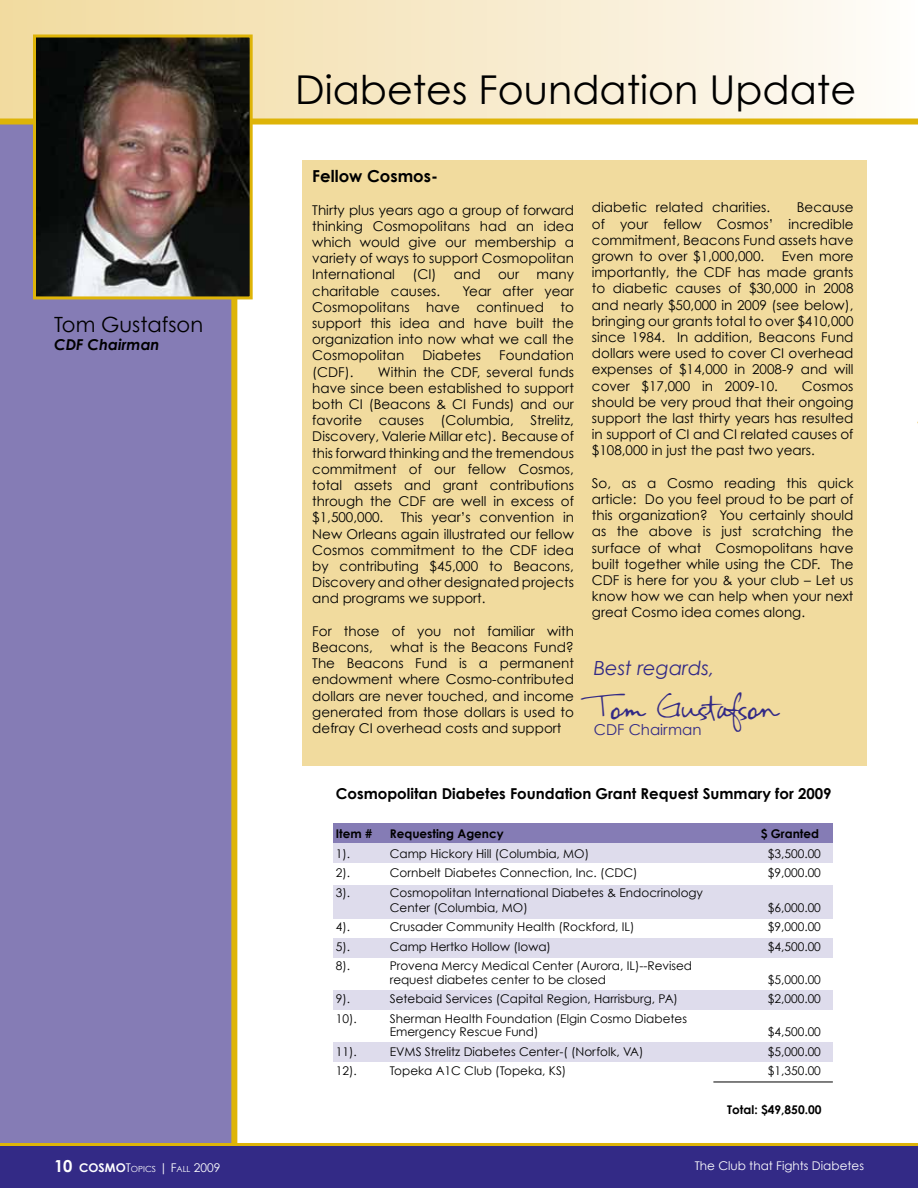
<style>
.page{position:relative;width:918px;height:1188px;background:#fff}
.page>*{position:absolute;margin:0;border:0;box-sizing:border-box;transform-origin:0 0}
.t1{font:39.75px "Century Gothic";color:#000}
.t2{font:24px "FG Rebecca Script";color:#332a86}
.t3{font:21px "Century Gothic";color:#000}
.t4{font:italic 19.5px "Century Gothic";color:#332a86}
.t5{font:700 16.5px "Century Gothic";color:#000}
.t6{font:700 15px "Century Gothic";color:#000}
.t7{font:italic 700 15px "Century Gothic";color:#000}
.t8{font:15px "Century Gothic";color:#332a86}
.t9{font:13.5px/16.2px "Century Gothic";color:#000;text-align:justify}
.t10{font:12px/13.5px "Century Gothic";color:#000}
.t11{font:700 12px "Century Gothic";color:#000}
.t12{font:12px "Century Gothic";color:#fff}
.t13{font:8.4px "Century Gothic";color:#fff}
.s1{font-weight:700;font-size:16.5px}
.s2{font-weight:700;font-size:12px}
.s3{font-size:12px}
</style>
<div class="page">
<div style="left:333px;top:843px;width:500px;height:20px;background:#dedcec"></div>
<div style="left:333px;top:885px;width:500px;height:33px;background:#dedcec"></div>
<div style="left:333px;top:938px;width:500px;height:20px;background:#dedcec"></div>
<div style="left:333px;top:991px;width:500px;height:19px;background:#dedcec"></div>
<div style="left:333px;top:1042px;width:500px;height:20px;background:#dedcec"></div>
<div style="left:333px;top:823px;width:500px;height:20px;background:#857cb5"></div>
<div style="left:0;top:119px;width:231px;height:1024px;background:#857cb5"></div>
<div style="left:303px;top:160px;width:564px;height:605px;background:#f1db9e"></div>
<div style="left:231px;top:298px;width:6px;height:846px;background:#deb408"></div>
<div style="left:0;top:0;width:918px;height:119px;background:linear-gradient(to right,#f1da9e,#fefbf8)"></div>
<div style="left:0;top:119px;width:918px;height:6px;background:#deb408"></div>
<img style="left:37px;top:38px;width:212px;height:257px">
<div style="left:33px;top:34px;width:220px;height:265px;border:3px solid #deb408"></div>
<div style="left:0;top:1144px;width:918px;height:44px;background:#332a86"></div>
<hr style="left:0;top:1143px;width:918px;height:3px;background:#deb408">
<hr style="left:713px;top:1082px;width:120px;height:1px;background:#000">
<h3 class="t3" style="left:54px;top:312px;width:151px">Tom Gustafson</h3>
<p class="t7" style="left:54px;top:335px;width:107px">CDF Chairman</p>
<h1 class="t1" style="left:295px;top:65px;width:563px">Diabetes Foundation Update</h1>
<p class="t5" style="left:312px;top:166px;width:127px">Fellow Cosmos-</p>
<p class="t9" style="left:312px;top:201px;width:263px">Thirty plus years ago a group of forward thinking Cosmopolitans had an idea which would give our membership a variety of ways to support Cosmopolitan International</p>
<p class="t9" style="left:592px;top:199px;width:180px">diabetic related charities.</p>
<p class="t9" style="left:592px;top:199px;width:263px;text-indent:205px">Because of your fellow Cosmos’ incredible commitment, Beacons Fund assets have grown to over $1,000,000.</p>
<p class="t9" style="left:592px;top:248px;width:263px;text-indent:190px">Even more importantly, the CDF has made grants to diabetic causes of $30,000 in 2008 and nearly $50,000 in 2009 (see below), bringing our grants total to over $410,000 since 1984. In addition, Beacons Fund dollars were used to cover CI overhead expenses of $14,000 in 2008-9 and will cover $17,000 in 2009-10.</p>
<p class="t9" style="left:412px;top:266px;width:25px">(CI)</p>
<p class="t9" style="left:454px;top:266px;width:28px">and</p>
<p class="t9" style="left:498px;top:266px;width:23px">our</p>
<p class="t9" style="left:537px;top:266px;width:39px">many</p>
<p class="t9" style="left:312px;top:282px;width:129px">charitable causes.</p>
<p class="t9" style="left:312px;top:282px;width:263px;text-indent:150px">Year after year Cosmopolitans have continued to support this idea and have built the organization into now what we call the Cosmopolitan</p>
<p class="t9" style="left:423px;top:347px;width:60px">Diabetes</p>
<p class="t9" style="left:499px;top:347px;width:76px">Foundation</p>
<p class="t9" style="left:312px;top:363px;width:263px;text-indent:65px">Within the CDF, several funds have since been established to support both CI (Beacons &amp; CI Funds) and our favorite causes (Columbia, Strelitz, Discovery, Valerie Millar etc). Because of this forward thinking and the tremendous commitment of our fellow Cosmos, total assets and grant contributions through the CDF are well in excess of $1,500,000.</p>
<p class="t9" style="left:312px;top:363px;width:43px">(CDF).</p>
<p class="t9" style="left:592px;top:377px;width:263px;text-indent:210px">Cosmos should be very proud that their ongoing support the last thirty years has resulted in support of CI and CI related causes of $108,000 in just the past two years.</p>
<p class="t9" style="left:592px;top:475px;width:263px">So, as a Cosmo reading this quick article: Do you feel proud to be part of this organization? You certainly should as the above is just scratching the surface of what Cosmopolitans have built together while using the CDF. The CDF is here for you &amp; your club – Let us know how we can help when your next great Cosmo idea comes along.</p>
<p class="t9" style="left:312px;top:509px;width:263px;text-indent:89px">This year’s convention in New Orleans again illustrated our fellow Cosmos commitment to the CDF idea by contributing $45,000 to Beacons, Discovery and other designated projects and programs we support.</p>
<p class="t9" style="left:312px;top:623px;width:263px">For those of you not familiar with<br>Beacons,</p>
<p class="t9" style="left:312px;top:639px;width:263px;text-indent:78px">what is the Beacons Fund?<br>The Beacons Fund is a permanent endowment where Cosmo-contributed dollars are never touched, and income generated from those dollars is used to defray CI overhead costs and support</p>
<h3 class="t4" style="left:594px;top:656px;width:122px">Best regards,</h3>
<h2 class="t2" style="left:594px;top:694px;width:187px">Tom Gustafson</h2>
<p class="t8" style="left:594px;top:721px;width:109px">CDF Chairman</p>
<p class="t6" style="left:336px;top:784px;width:497px">Cosmopolitan Diabetes Foundation Grant Request Summary for 2009</p>
<p class="t11" style="left:336px;top:826px;width:38px">Item #</p>
<p class="t11" style="left:390px;top:826px;width:115px">Requesting Agency</p>
<p class="t11" style="left:761px;top:826px;width:60px">$ Granted</p>
<p class="t10" style="left:336px;top:846px;width:16px">1).</p>
<p class="t10" style="left:390px;top:846px;width:201px">Camp Hickory Hill (Columbia, MO)</p>
<p class="t10" style="left:768px;top:846px;width:55px">$3,500.00</p>
<p class="t10" style="left:336px;top:866px;width:16px">2).</p>
<p class="t10" style="left:390px;top:866px;width:249px">Cornbelt Diabetes Connection, Inc. (CDC)</p>
<p class="t10" style="left:768px;top:866px;width:55px">$9,000.00</p>
<p class="t10" style="left:336px;top:885px;width:16px">3).</p>
<p class="t10" style="left:390px;top:885px;width:315px;line-height:15px">Cosmopolitan International Diabetes &amp; Endocrinology<br>Center (Columbia, MO)</p>
<p class="t10" style="left:768px;top:900px;width:55px">$6,000.00</p>
<p class="t10" style="left:336px;top:920px;width:16px">4).</p>
<p class="t10" style="left:390px;top:920px;width:246px">Crusader Community Health (Rockford, IL)</p>
<p class="t10" style="left:768px;top:920px;width:55px">$9,000.00</p>
<p class="t10" style="left:336px;top:939px;width:16px">5).</p>
<p class="t10" style="left:390px;top:939px;width:163px">Camp Hertko Hollow (Iowa)</p>
<p class="t10" style="left:768px;top:939px;width:55px">$4,500.00</p>
<p class="t10" style="left:336px;top:959px;width:16px">8).</p>
<p class="t10" style="left:390px;top:959px;width:304px">Provena Mercy Medical Center (Aurora, IL)--Revised request diabetes center to be closed</p>
<p class="t10" style="left:768px;top:972px;width:55px">$5,000.00</p>
<p class="t10" style="left:336px;top:992px;width:16px">9).</p>
<p class="t10" style="left:390px;top:992px;width:290px">Setebaid Services (Capital Region, Harrisburg, PA)</p>
<p class="t10" style="left:768px;top:992px;width:55px">$2,000.00</p>
<p class="t10" style="left:336px;top:1011px;width:23px">10).</p>
<p class="t10" style="left:390px;top:1011px;width:299px">Sherman Health Foundation (Elgin Cosmo Diabetes<br>Emergency Rescue Fund)</p>
<p class="t10" style="left:768px;top:1025px;width:55px">$4,500.00</p>
<p class="t10" style="left:336px;top:1044px;width:23px">11).</p>
<p class="t10" style="left:390px;top:1044px;width:255px">EVMS Strelitz Diabetes Center-( (Norfolk, VA)</p>
<p class="t10" style="left:768px;top:1044px;width:55px">$5,000.00</p>
<p class="t10" style="left:336px;top:1064px;width:23px">12).</p>
<p class="t10" style="left:390px;top:1064px;width:178px">Topeka A1C Club (Topeka, KS)</p>
<p class="t10" style="left:768px;top:1064px;width:55px">$1,350.00</p>
<p class="t11" style="left:727px;top:1102px;width:96px">Total: $49,850.00</p>
<p class="t13" style="left:54px;top:1164px;width:168px"><span class="s1">10</span> <span class="s2">COSMO</span><span class="s3">T</span>OPICS <span class="s3">| F</span>ALL <span class="s3">2009</span></p>
<p class="t12" style="left:695px;top:1158px;width:171px">The Club that Fights Diabetes</p>
</div>
